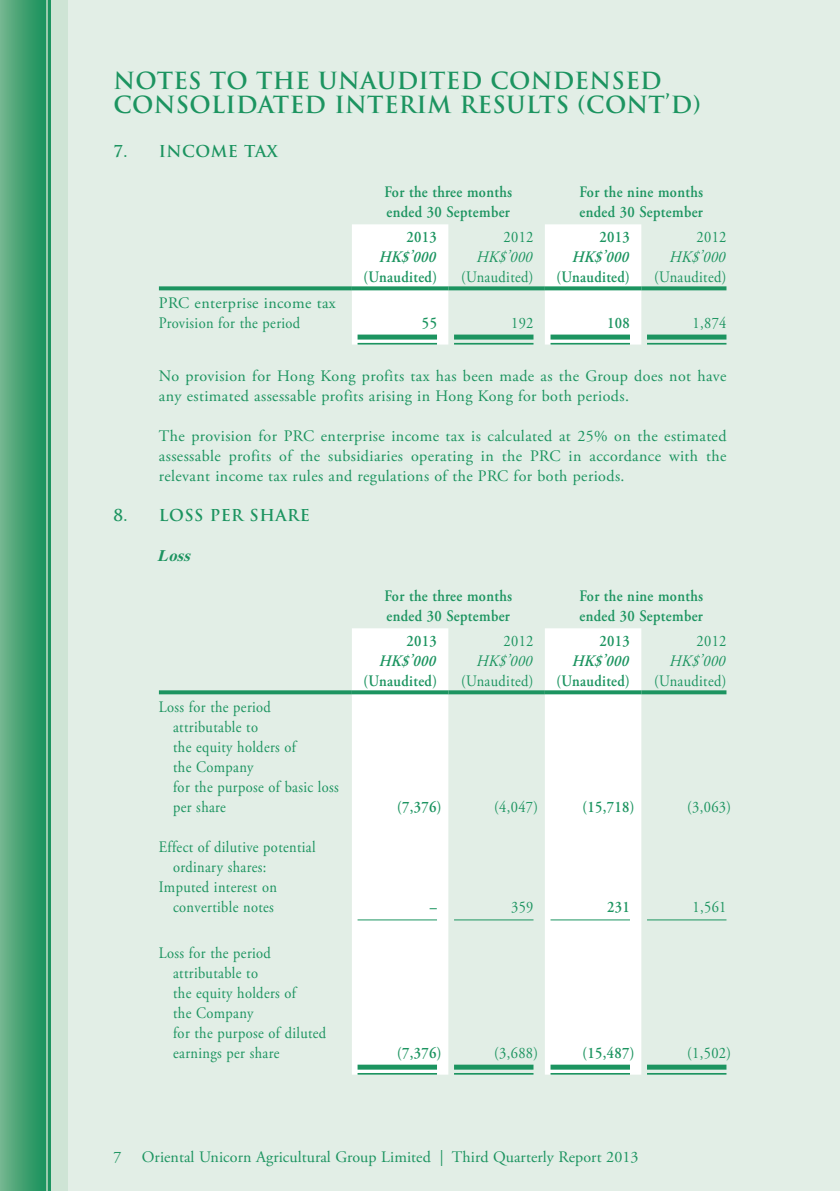
<style>
.page{position:relative;width:840px;height:1191px;background:#fff}
.page>*{position:absolute;margin:0;border:0;box-sizing:border-box;transform-origin:0 0}
.Heading_1{font:700 23px/24px "Trajan Pro";letter-spacing:.015em;color:#1c9460}
.Notes{font:16px/20px "Adobe Garamond Pro";letter-spacing:.025em;color:#1c9460;scale:.9 1}
.Notes-2{font:16px/20px "Adobe Garamond Pro";letter-spacing:.025em;color:#1c9460}
.Notes-3{font:600 16px "Adobe Garamond Pro";letter-spacing:.025em;color:#1c9460;scale:.9 1}
.Notes-4{font:16px "Adobe Garamond Pro";letter-spacing:.005em;color:#1c9460}
.Notes-5{font:italic 600 16px "Adobe Garamond Pro";color:#1c9460;scale:.9 1}
.Notes-6{font:italic 16px "Adobe Garamond Pro";color:#1c9460;scale:.9 1}
.Notes_HD1{font:700 16px "Trajan Pro";letter-spacing:.03em;color:#1c9460}
.Notes_HD2{font:italic 700 16px "Times LT Std";color:#1c9460}
</style>
<div class="page">
<div style="left:0;top:0;width:839px;height:1191px;background:#e2eee6"></div>
<div style="left:0;top:0;width:68px;height:1191px;background:#cee4d5"></div>
<div style="left:0;top:0;width:51px;height:1191px;background:#1c9460"></div>
<div style="left:0;top:0;width:48px;height:1191px;background:linear-gradient(to bottom,#9acaad,#9acaad)"></div>
<div style="left:0;top:0;width:45px;height:1191px;background:linear-gradient(to right,#73b58c,#17905a)"></div>
<svg style="left:351px;top:224px;width:290px;height:120px"></svg>
<svg style="left:159px;top:286px;width:192px;height:4px"></svg>
<svg style="left:351px;top:286px;width:97px;height:4px"></svg>
<svg style="left:448px;top:286px;width:96px;height:4px"></svg>
<svg style="left:544px;top:286px;width:97px;height:4px"></svg>
<svg style="left:641px;top:286px;width:85px;height:4px"></svg>
<div style="left:357px;top:334px;width:80px;height:5px;background:#1c9460"></div>
<hr style="left:357px;top:343px;width:80px;height:1px;background:#1c9460">
<div style="left:454px;top:334px;width:79px;height:5px;background:#1c9460"></div>
<hr style="left:454px;top:343px;width:79px;height:1px;background:#1c9460">
<div style="left:550px;top:334px;width:79px;height:5px;background:#1c9460"></div>
<hr style="left:550px;top:343px;width:79px;height:1px;background:#1c9460">
<div style="left:646px;top:334px;width:80px;height:5px;background:#1c9460"></div>
<hr style="left:646px;top:343px;width:80px;height:1px;background:#1c9460">
<svg style="left:351px;top:628px;width:290px;height:446px;fill:#fff"></svg>
<svg style="left:159px;top:690px;width:192px;height:4px"></svg>
<svg style="left:351px;top:690px;width:97px;height:4px"></svg>
<svg style="left:448px;top:690px;width:96px;height:4px"></svg>
<svg style="left:544px;top:690px;width:97px;height:4px"></svg>
<svg style="left:641px;top:690px;width:85px;height:4px"></svg>
<hr style="left:357px;top:919px;width:80px;height:1px;background:#1c9460">
<hr style="left:454px;top:919px;width:79px;height:1px;background:#1c9460">
<hr style="left:550px;top:919px;width:79px;height:1px;background:#1c9460">
<hr style="left:646px;top:919px;width:80px;height:1px;background:#1c9460">
<div style="left:357px;top:1064px;width:80px;height:5px;background:#1c9460"></div>
<hr style="left:357px;top:1073px;width:80px;height:1px;background:#1c9460">
<div style="left:454px;top:1064px;width:79px;height:5px;background:#1c9460"></div>
<hr style="left:454px;top:1073px;width:79px;height:1px;background:#1c9460">
<div style="left:550px;top:1064px;width:79px;height:5px;background:#1c9460"></div>
<hr style="left:550px;top:1073px;width:79px;height:1px;background:#1c9460">
<div style="left:646px;top:1064px;width:80px;height:5px;background:#1c9460"></div>
<hr style="left:646px;top:1073px;width:80px;height:1px;background:#1c9460">
<p class="Heading_1" style="left:113px;top:69px;width:588px">NOTES TO THE UNAUDITED CONDENSED<br>CONSOLIDATED INTERIM RESULTS (CONT’D)</p>
<p class="Notes_HD1" style="left:113px;top:141px;width:166px">7. INCOME TAX</p>
<p class="Notes-3" style="left:384px;top:182px;width:143px">For the three months</p>
<p class="Notes-3" style="left:386px;top:202px;width:138px">ended 30 September</p>
<p class="Notes-3" style="left:579px;top:182px;width:139px">For the nine months</p>
<p class="Notes-3" style="left:579px;top:202px;width:138px">ended 30 September</p>
<p class="Notes-3" style="left:406px;top:228px;width:35px">2013</p>
<p class="Notes" style="left:503px;top:228px;width:35px">2012</p>
<p class="Notes-3" style="left:599px;top:228px;width:35px">2013</p>
<p class="Notes" style="left:696px;top:228px;width:35px">2012</p>
<p class="Notes-5" style="left:378px;top:248px;width:70px">HK$’000</p>
<p class="Notes-6" style="left:476px;top:248px;width:69px">HK$’000</p>
<p class="Notes-5" style="left:571px;top:248px;width:70px">HK$’000</p>
<p class="Notes-6" style="left:668px;top:248px;width:69px">HK$’000</p>
<p class="Notes-3" style="left:363px;top:268px;width:83px">(Unaudited)</p>
<p class="Notes" style="left:461px;top:268px;width:82px">(Unaudited)</p>
<p class="Notes-3" style="left:556px;top:268px;width:83px">(Unaudited)</p>
<p class="Notes" style="left:653px;top:268px;width:82px">(Unaudited)</p>
<p class="Notes-2" style="left:159px;top:294px;width:178px">PRC enterprise income tax</p>
<p class="Notes" style="left:159px;top:314px;width:158px">Provision for the period</p>
<p class="Notes-3" style="left:421px;top:314px;width:18px">55</p>
<p class="Notes" style="left:511px;top:314px;width:26px">192</p>
<p class="Notes-3" style="left:607px;top:314px;width:27px">108</p>
<p class="Notes" style="left:692px;top:314px;width:39px">1,874</p>
<p class="Notes-2" style="left:159px;top:366px;width:568px">No provision for Hong Kong profits tax has been made as the Group does not have any estimated assessable profits arising in Hong Kong for both periods.</p>
<p class="Notes-2" style="left:159px;top:426px;width:568px;text-align:justify">The provision for PRC enterprise income tax is calculated at 25% on the estimated assessable profits of the subsidiaries operating in the PRC in accordance with the relevant income tax rules and regulations of the PRC for both periods.</p>
<p class="Notes_HD1" style="left:113px;top:505px;width:198px">8. LOSS PER SHARE</p>
<p class="Notes_HD2" style="left:157px;top:545px;width:39px">Loss</p>
<p class="Notes-3" style="left:384px;top:586px;width:143px">For the three months</p>
<p class="Notes-3" style="left:386px;top:606px;width:138px">ended 30 September</p>
<p class="Notes-3" style="left:579px;top:586px;width:139px">For the nine months</p>
<p class="Notes-3" style="left:579px;top:606px;width:138px">ended 30 September</p>
<p class="Notes" style="left:173px;top:698px;width:186px;text-indent:-14px">Loss for the period attributable to<br>the equity holders of<br>the Company<br>for the purpose of basic loss per share</p>
<p class="Notes" style="left:173px;top:838px;width:160px;text-indent:-14px">Effect of dilutive potential ordinary shares:</p>
<p class="Notes" style="left:159px;top:878px;width:133px;text-align:right">Imputed interest on convertible notes</p>
<p class="Notes" style="left:173px;top:944px;width:172px;text-indent:-14px">Loss for the period attributable to<br>the equity holders of<br>the Company<br>for the purpose of diluted earnings per share</p>
<p class="Notes-3" style="left:406px;top:632px;width:35px">2013</p>
<p class="Notes" style="left:503px;top:632px;width:35px">2012</p>
<p class="Notes-3" style="left:599px;top:632px;width:35px">2013</p>
<p class="Notes" style="left:696px;top:632px;width:35px">2012</p>
<p class="Notes-5" style="left:378px;top:652px;width:70px">HK$’000</p>
<p class="Notes-6" style="left:476px;top:651px;width:69px">HK$’000</p>
<p class="Notes-5" style="left:571px;top:652px;width:70px">HK$’000</p>
<p class="Notes-6" style="left:668px;top:651px;width:69px">HK$’000</p>
<p class="Notes-3" style="left:363px;top:672px;width:83px">(Unaudited)</p>
<p class="Notes" style="left:461px;top:672px;width:82px">(Unaudited)</p>
<p class="Notes-3" style="left:556px;top:672px;width:83px">(Unaudited)</p>
<p class="Notes" style="left:653px;top:672px;width:82px">(Unaudited)</p>
<p class="Notes-3" style="left:397px;top:798px;width:51px">(7,376)</p>
<p class="Notes" style="left:494px;top:798px;width:50px">(4,047)</p>
<p class="Notes-3" style="left:582px;top:798px;width:59px">(15,718)</p>
<p class="Notes" style="left:687px;top:798px;width:50px">(3,063)</p>
<p class="Notes-3" style="left:429px;top:898px;width:9px">–</p>
<p class="Notes" style="left:511px;top:898px;width:26px">359</p>
<p class="Notes-3" style="left:607px;top:898px;width:27px">231</p>
<p class="Notes" style="left:692px;top:898px;width:39px">1,561</p>
<p class="Notes-3" style="left:397px;top:1044px;width:51px">(7,376)</p>
<p class="Notes" style="left:494px;top:1044px;width:50px">(3,688)</p>
<p class="Notes-3" style="left:582px;top:1044px;width:59px">(15,487)</p>
<p class="Notes" style="left:687px;top:1044px;width:50px">(1,502)</p>
<p class="Notes-2" style="left:113px;top:1147px;width:9px">7</p>
<p class="Notes-4" style="left:142px;top:1147px;width:498px">Oriental Unicorn Agricultural Group Limited | Third Quarterly Report 2013</p>
</div>
